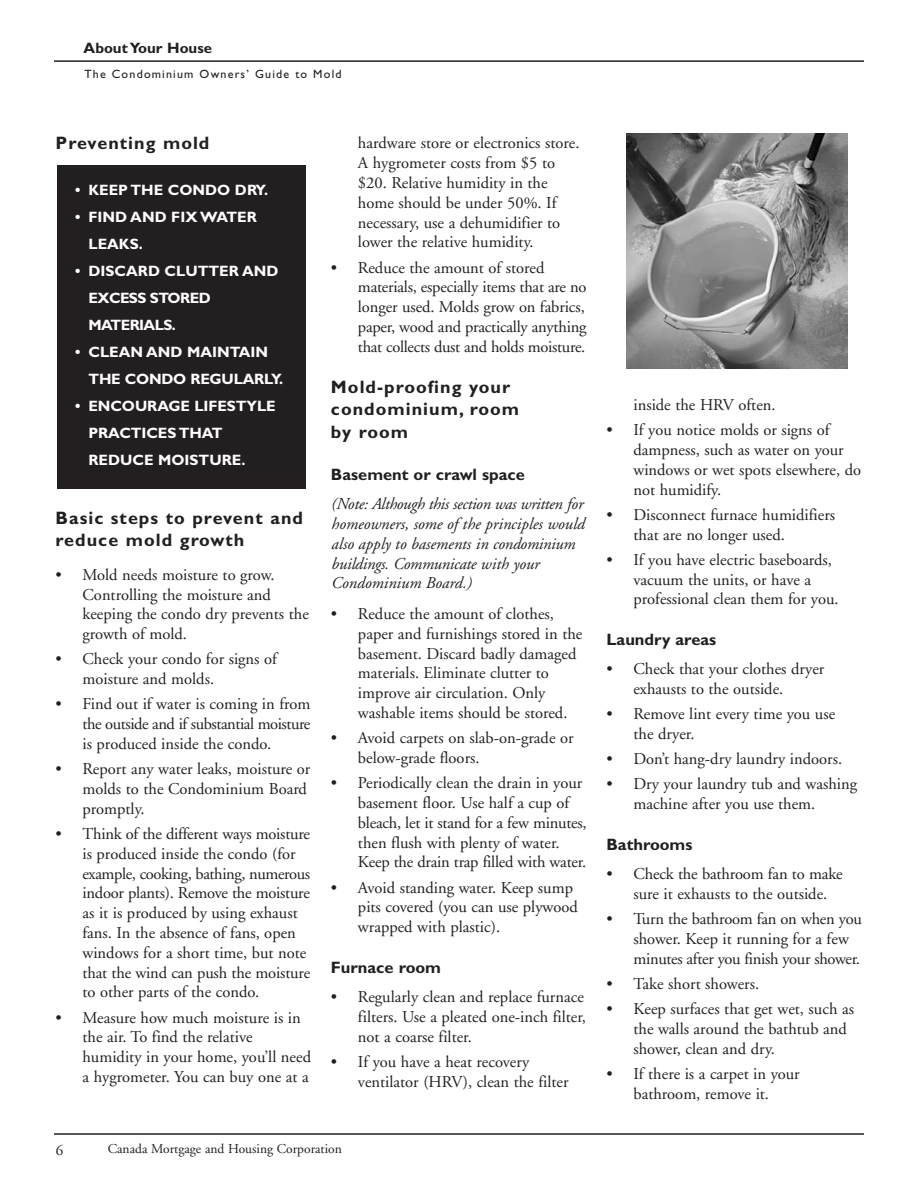
<style>
.page{position:relative;width:918px;height:1188px;background:#fff}
.page>*{position:absolute;margin:0;border:0;box-sizing:border-box;transform-origin:0 0}
.t1{font:700 18px/22.5px "Gill Sans";letter-spacing:.06em;color:#231f20}
.t2{font:16.5px/19.8px "Adobe Garamond";color:#231f20}
.t3{font:italic 16.5px/19.8px "Adobe Garamond";color:#231f20}
.t4{font:700 16.5px "Gill Sans";color:#231f20}
.t5{font:700 15px/27px "Gill Sans";color:#fff}
.t6{font:700 15px/27px "Gill Sans";letter-spacing:-.04em;color:#fff}
.t7{font:700 15px "Gill Sans";color:#231f20}
.t8{font:15px "Adobe Garamond";color:#231f20}
.t9{font:13.5px "Adobe Garamond";color:#231f20}
.t10{font:12px "Gill Sans";letter-spacing:.1em;color:#231f20}
</style>
<div class="page">
<div style="left:57px;top:165px;width:248px;height:324px;background:#231f20"></div>
<hr style="left:54px;top:1133px;width:810px;height:2px;background:#231f20">
<hr style="left:54px;top:60px;width:810px;height:2px;background:#231f20">
<img style="left:627px;top:133px;width:220px;height:235px">
<p class="t7" style="left:84px;top:43px;width:130px">About Your House</p>
<p class="t10" style="left:85px;top:69px;width:259px">The Condominium Owners’ Guide to Mold</p>
<p class="t1" style="left:56px;top:133px;width:155px">Preventing mold</p>
<p class="t5" style="left:75px;top:178px;width:195px">• KEEP THE CONDO DRY.</p>
<p class="t5" style="left:88px;top:205px;width:170px;text-indent:-14px">• FIND AND FIX WATER<br>LEAKS.</p>
<p class="t6" style="left:88px;top:259px;width:191px;text-indent:-14px">• DISCARD CLUTTER AND<br>EXCESS STORED<br>MATERIALS.</p>
<p class="t5" style="left:88px;top:340px;width:196px;text-indent:-14px">• CLEAN AND MAINTAIN<br>THE CONDO REGULARLY.</p>
<p class="t5" style="left:88px;top:394px;width:189px;text-indent:-14px">• ENCOURAGE LIFESTYLE<br>PRACTICES THAT<br>REDUCE MOISTURE.</p>
<p class="t1" style="left:56px;top:509px;width:249px">Basic steps to prevent and reduce mold growth</p>
<p class="t2" style="left:83px;top:566px;width:228px;text-indent:-27px">• Mold needs moisture to grow.<br>Controlling the moisture and keeping the condo dry prevents the growth of mold.</p>
<p class="t2" style="left:83px;top:651px;width:196px;text-indent:-27px">• Check your condo for signs of moisture and molds.</p>
<p class="t2" style="left:83px;top:696px;width:230px;text-align:justify;text-indent:-27px">• Find out if water is coming in from the outside and if substantial moisture is produced inside the condo.</p>
<p class="t2" style="left:83px;top:761px;width:229px;text-indent:-27px">• Report any water leaks, moisture or molds to the Condominium Board promptly.</p>
<p class="t2" style="left:83px;top:825px;width:229px;text-indent:-27px">• Think of the different ways moisture is produced inside the condo (for example, cooking, bathing, numerous indoor plants). Remove the moisture as it is produced by using exhaust fans. In the absence of fans, open windows for a short time, but note that the wind can push the moisture to other parts of the condo.</p>
<p class="t2" style="left:83px;top:1009px;width:230px;text-indent:-27px">• Measure how much moisture is in the air. To find the relative humidity in your home, you’ll need a hygrometer. You can buy one at a</p>
<p class="t2" style="left:358px;top:135px;width:223px">hardware store or electronics store.<br>A hygrometer costs from $5 to $20. Relative humidity in the home should be under 50%. If necessary, use a dehumidifier to lower the relative humidity.</p>
<p class="t2" style="left:358px;top:259px;width:230px;text-indent:-27px">• Reduce the amount of stored materials, especially items that are no longer used. Molds grow on fabrics, paper, wood and practically anything that collects dust and holds moisture.</p>
<p class="t1" style="left:331px;top:377px;width:190px">Mold-proofing your condominium, room by room</p>
<p class="t4" style="left:331px;top:469px;width:195px">Basement or crawl space</p>
<p class="t3" style="left:331px;top:495px;width:255px">(Note: Although this section was written for homeowners, some of the principles would also apply to basements in condominium buildings. Communicate with your Condominium Board.)</p>
<p class="t2" style="left:358px;top:605px;width:226px;text-indent:-27px">• Reduce the amount of clothes, paper and furnishings stored in the basement. Discard badly damaged materials. Eliminate clutter to improve air circulation. Only washable items should be stored.</p>
<p class="t2" style="left:358px;top:729px;width:217px;text-indent:-27px">• Avoid carpets on slab-on-grade or below-grade floors.</p>
<p class="t2" style="left:358px;top:774px;width:230px;text-indent:-27px">• Periodically clean the drain in your basement floor. Use half a cup of bleach, let it stand for a few minutes, then flush with plenty of water.<br>Keep the drain trap filled with water.</p>
<p class="t2" style="left:358px;top:879px;width:221px;text-indent:-27px">• Avoid standing water. Keep sump pits covered (you can use plywood wrapped with plastic).</p>
<p class="t4" style="left:331px;top:962px;width:112px">Furnace room</p>
<p class="t2" style="left:358px;top:988px;width:230px;text-indent:-27px">• Regularly clean and replace furnace filters. Use a pleated one-inch filter, not a coarse filter.</p>
<p class="t2" style="left:358px;top:1053px;width:212px;text-indent:-27px">• If you have a heat recovery ventilator (HRV), clean the filter</p>
<p class="t8" style="left:56px;top:1144px;width:9px">6</p>
<p class="t9" style="left:108px;top:1143px;width:236px">Canada Mortgage and Housing Corporation</p>
<p class="t2" style="left:633px;top:396px;width:144px">inside the HRV often.</p>
<p class="t2" style="left:633px;top:422px;width:229px;text-indent:-27px">• If you notice molds or signs of dampness, such as water on your windows or wet spots elsewhere, do not humidify.</p>
<p class="t2" style="left:633px;top:506px;width:203px;text-indent:-27px">• Disconnect furnace humidifiers that are no longer used.</p>
<p class="t2" style="left:633px;top:551px;width:207px;text-indent:-27px">• If you have electric baseboards, vacuum the units, or have a professional clean them for you.</p>
<p class="t4" style="left:606px;top:634px;width:111px">Laundry areas</p>
<p class="t2" style="left:633px;top:661px;width:192px;text-indent:-27px">• Check that your clothes dryer exhausts to the outside.</p>
<p class="t2" style="left:633px;top:706px;width:203px;text-indent:-27px">• Remove lint every time you use the dryer.</p>
<p class="t2" style="left:606px;top:751px;width:237px">• Don’t hang-dry laundry indoors.</p>
<p class="t2" style="left:633px;top:776px;width:225px;text-indent:-27px">• Dry your laundry tub and washing machine after you use them.</p>
<p class="t4" style="left:606px;top:839px;width:88px">Bathrooms</p>
<p class="t2" style="left:633px;top:865px;width:211px;text-indent:-27px">• Check the bathroom fan to make sure it exhausts to the outside.</p>
<p class="t2" style="left:633px;top:910px;width:230px;text-indent:-27px">• Turn the bathroom fan on when you shower. Keep it running for a few minutes after you finish your shower.</p>
<p class="t2" style="left:606px;top:975px;width:154px">• Take short showers.</p>
<p class="t2" style="left:633px;top:1000px;width:222px;text-indent:-27px">• Keep surfaces that get wet, such as the walls around the bathtub and shower, clean and dry.</p>
<p class="t2" style="left:606px;top:1065px;width:195px;text-align:center">• If there is a carpet in your bathroom, remove it.</p>
</div>
